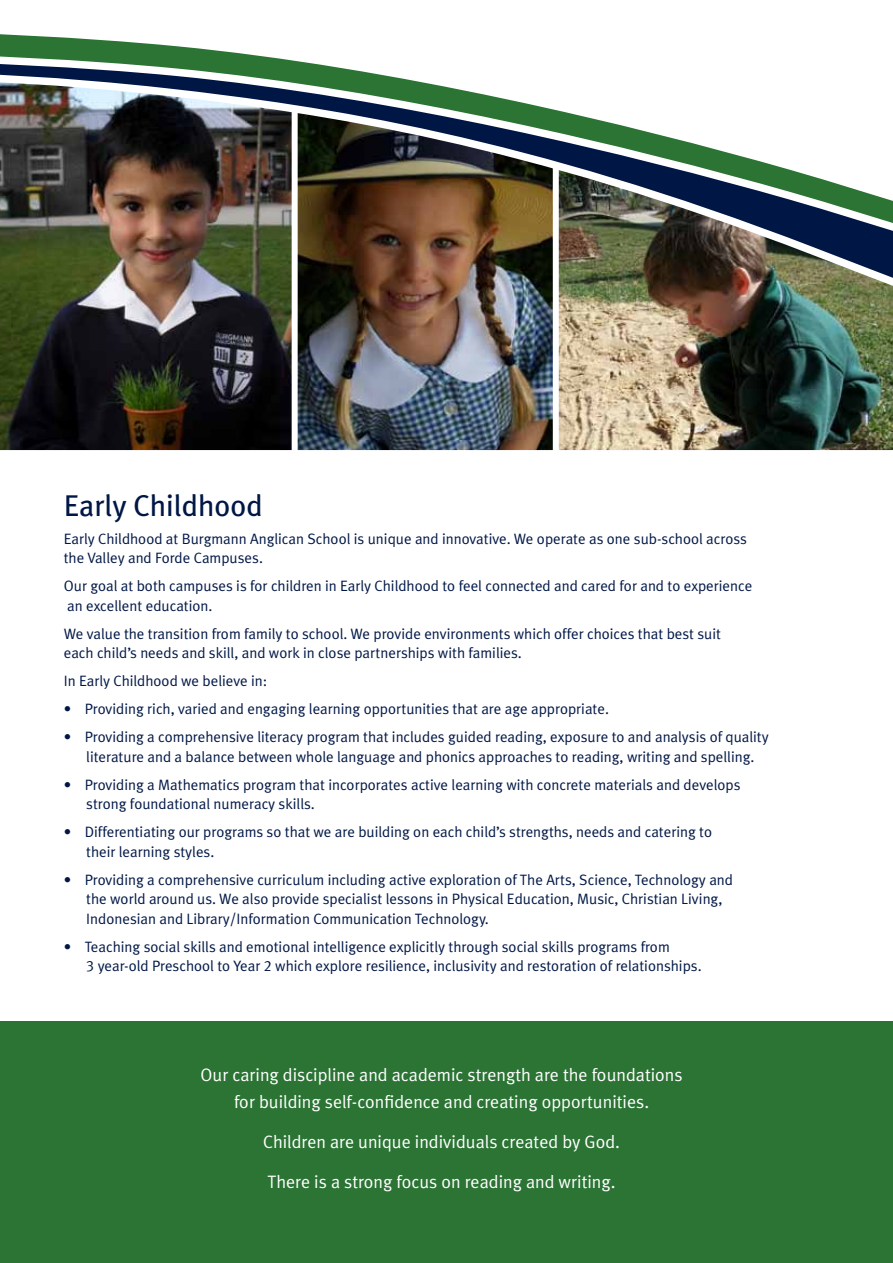
<style>
.page{position:relative;width:893px;height:1263px;background:#fff}
.page>*{position:absolute;margin:0;border:0;box-sizing:border-box;transform-origin:0 0}
.t1{font:30px "Meta Plus";color:#001746}
.t2{font:18px/27px "Meta Plus Normal";color:#fff;text-align:center}
.t3{font:15px/19.5px "Meta Plus Normal";color:#001746}
.s1{font-family:"Meta Plus Normal Caps"}
</style>
<div class="page">
<div style="left:0;top:1021px;width:893px;height:242px;background:#2b7434"></div>
<svg style="left:0;top:42px;width:229px;height:10px;fill:#2b7434"></svg>
<img style="left:0;top:52px;width:893px;height:399px">
<h1 class="t1" style="left:64px;top:488px;width:201px">Early Childhood</h1>
<p class="t3" style="left:64px;top:528px;width:685px">Early Childhood at Burgmann Anglican School is unique and innovative. We operate as one sub-school across the Valley and Forde Campuses.</p>
<p class="t3" style="left:64px;top:576px;width:690px">Our goal at both campuses is for children in Early Childhood to feel connected and cared for and to experience an excellent education.</p>
<p class="t3" style="left:64px;top:623px;width:659px">We value the transition from family to school. We provide environments which offer choices that best suit each child’s needs and skill, and work in close partnerships with families.</p>
<p class="t3" style="left:64px;top:671px;width:205px">In Early Childhood we believe in:</p>
<p class="t3" style="left:64px;top:699px;width:547px">• Providing rich, varied and engaging learning opportunities that are age appropriate.</p>
<p class="t3" style="left:64px;top:727px;width:706px;text-align:center">• Providing a comprehensive literacy program that includes guided reading, exposure to and analysis of quality literature and a balance between whole language and phonics approaches to reading, writing and spelling.</p>
<p class="t3" style="left:86px;top:774px;width:656px;text-indent:-22px">• Providing a Mathematics program that incorporates active learning with concrete materials and develops strong foundational numeracy skills.</p>
<p class="t3" style="left:86px;top:822px;width:627px;text-indent:-22px">• Differentiating our programs so that we are building on each child’s strengths, needs and catering to their learning styles.</p>
<p class="t3" style="left:86px;top:869px;width:648px;text-indent:-22px">• Providing a comprehensive curriculum including active exploration of The Arts, Science, Technology and the world around us. We also provide specialist lessons in Physical Education, Music, Christian Living,<br>Indonesian and Library/Information Communication Technology.</p>
<p class="t3" style="left:86px;top:936px;width:617px;text-indent:-22px">• Teaching social skills and emotional intelligence explicitly through social skills programs from<br><span class="s1">3</span> year-old Preschool to Year <span class="s1">2</span> which explore resilience, inclusivity and restoration of relationships.</p>
<p class="t2" style="left:201px;top:1061px;width:484px">Our caring discipline and academic strength are the foundations for building self-confidence and creating opportunities.</p>
<p class="t2" style="left:263px;top:1128px;width:358px">Children are unique individuals created by God.</p>
<p class="t2" style="left:268px;top:1168px;width:349px">There is a strong focus on reading and writing.</p>
</div>
